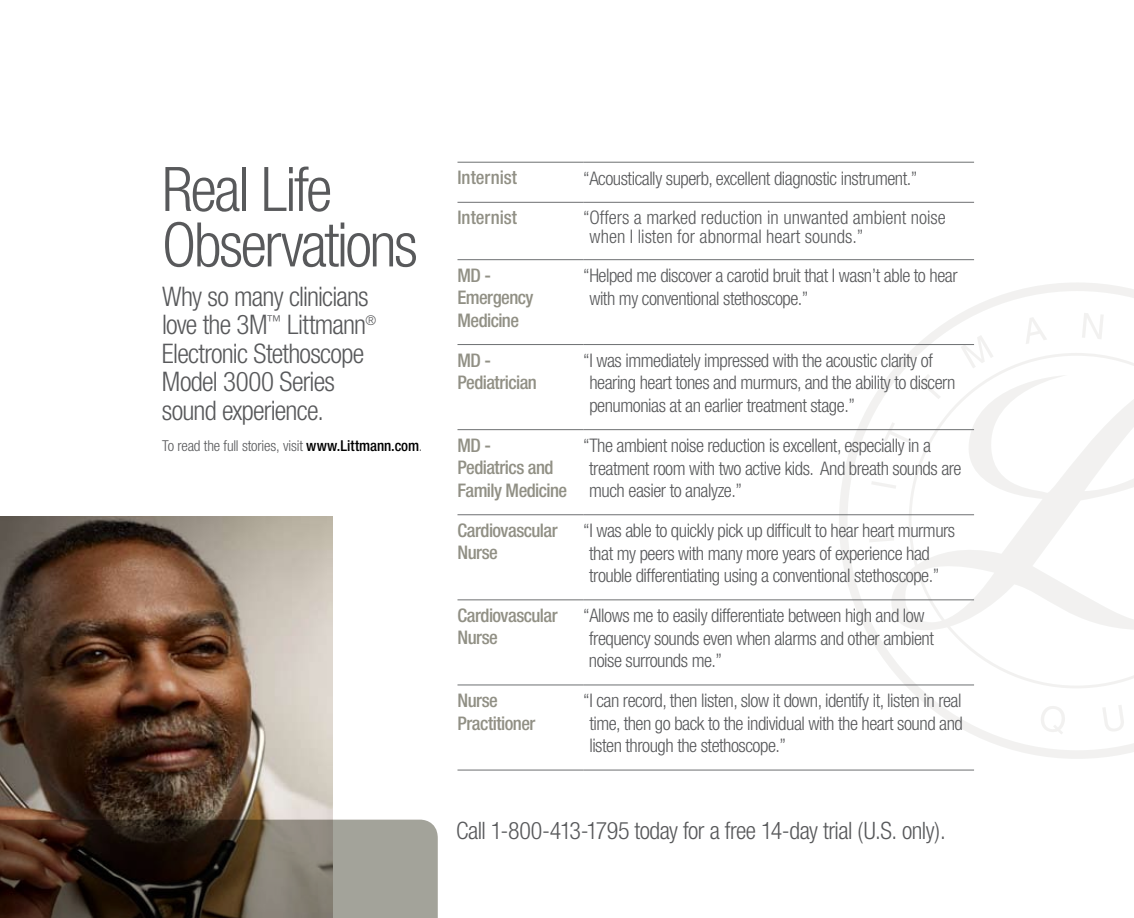
<style>
.page{position:relative;width:1134px;height:918px;background:#fff}
.page>*{position:absolute;margin:0;border:0;box-sizing:border-box;transform-origin:0 0}
.t1{font:300 condensed 61.5px/55.5px "Helvetica Neue";letter-spacing:-.04em;color:#58595b}
.t2{font:300 condensed 27px/28.5px "Helvetica Neue";letter-spacing:-.03em;color:#58595b}
.t3{font:300 condensed 24px "Helvetica Neue";letter-spacing:-.025em;color:#58595b}
.t4{font:300 condensed 18.75px/22.5px "Helvetica Neue";letter-spacing:-.025em;color:#58595b}
.t5{font:500 condensed 18.75px/22.5px "Helvetica Neue";letter-spacing:-.03em;color:#919085}
.t6{font:300 condensed 18.75px/19.5px "Helvetica Neue";color:#58595b}
.t7{font:500 condensed 18.75px "Helvetica Neue";color:#919085}
.t8{font:300 condensed 15px "Helvetica Neue";letter-spacing:-.01em;color:#58595b}
.s1{font-weight:500;color:#000}
</style>
<div class="page">
<svg style="left:839px;top:283px;width:295px;height:476px"></svg>
<img style="left:0;top:517px;width:332px;height:303px">
<svg style="left:0;top:820px;width:438px;height:98px;background:#594f45"></svg>
<hr style="left:458px;top:162px;width:125px;height:1px;background:#6d6f71">
<hr style="left:583px;top:162px;width:391px;height:1px;background:#6d6f71">
<hr style="left:458px;top:344px;width:125px;height:1px;background:#6d6f71">
<hr style="left:583px;top:344px;width:391px;height:1px;background:#6d6f71">
<hr style="left:458px;top:429px;width:125px;height:1px;background:#6d6f71">
<hr style="left:583px;top:429px;width:391px;height:1px;background:#6d6f71">
<hr style="left:458px;top:515px;width:125px;height:1px;background:#6d6f71">
<hr style="left:583px;top:515px;width:391px;height:1px;background:#6d6f71">
<hr style="left:458px;top:600px;width:125px;height:1px;background:#6d6f71">
<hr style="left:583px;top:600px;width:391px;height:1px;background:#6d6f71">
<hr style="left:458px;top:685px;width:125px;height:1px;background:#6d6f71">
<hr style="left:583px;top:685px;width:391px;height:1px;background:#6d6f71">
<hr style="left:458px;top:770px;width:125px;height:1px;background:#6d6f71">
<hr style="left:583px;top:770px;width:391px;height:1px;background:#6d6f71">
<hr style="left:583px;top:202px;width:391px;height:1px;background:#6d6f71">
<hr style="left:583px;top:259px;width:391px;height:1px;background:#6d6f71">
<hr style="left:458px;top:202px;width:125px;height:1px;background:#6d6f71">
<hr style="left:458px;top:259px;width:125px;height:1px;background:#6d6f71">
<h1 class="t1" style="left:162px;top:161px;width:257px">Real Life<br>Observations</h1>
<h2 class="t2" style="left:162px;top:282px;width:216px">Why so many clinicians love the 3M<sup>™</sup> Littmann<sup>®<br></sup>Electronic Stethoscope<br>Model 3000 Series sound experience.</h2>
<p class="t8" style="left:162px;top:437px;width:262px">To read the full stories, visit <span class="s1">www.Littmann.com</span>.</p>
<p class="t7" style="left:458px;top:166px;width:61px">Internist</p>
<p class="t4" style="left:583px;top:167px;width:336px">“Acoustically superb, excellent diagnostic instrument.”</p>
<p class="t7" style="left:458px;top:206px;width:61px">Internist</p>
<p class="t6" style="left:590px;top:207px;width:358px;text-indent:-6px">“Offers a marked reduction in unwanted ambient noise when I listen for abnormal heart sounds.”</p>
<p class="t5" style="left:458px;top:264px;width:78px">MD -<br>Emergency<br>Medicine</p>
<p class="t4" style="left:589px;top:264px;width:370px;text-indent:-6px">“Helped me discover a carotid bruit that I wasn’t able to hear with my conventional stethoscope.”</p>
<p class="t5" style="left:458px;top:349px;width:81px">MD -<br>Pediatrician</p>
<p class="t4" style="left:589px;top:349px;width:368px;text-indent:-6px">“I was immediately impressed with the acoustic clarity of hearing heart tones and murmurs, and the ability to discern penumonias at an earlier treatment stage.”</p>
<p class="t5" style="left:458px;top:434px;width:111px">MD -<br>Pediatrics and<br>Family Medicine</p>
<p class="t4" style="left:589px;top:434px;width:374px;text-indent:-6px">“The ambient noise reduction is excellent, especially in a treatment room with two active kids. And breath sounds are much easier to analyze.”</p>
<p class="t5" style="left:458px;top:519px;width:102px">Cardiovascular<br>Nurse</p>
<p class="t4" style="left:589px;top:519px;width:368px;text-indent:-6px">“I was able to quickly pick up difficult to hear heart murmurs that my peers with many more years of experience had trouble differentiating using a conventional stethoscope.”</p>
<p class="t5" style="left:458px;top:604px;width:102px">Cardiovascular<br>Nurse</p>
<p class="t4" style="left:589px;top:604px;width:347px;text-indent:-6px">“Allows me to easily differentiate between high and low frequency sounds even when alarms and other ambient noise surrounds me.”</p>
<p class="t5" style="left:458px;top:689px;width:79px">Nurse<br>Practitioner</p>
<p class="t4" style="left:589px;top:689px;width:375px;text-align:justify;text-indent:-6px">“I can record, then listen, slow it down, identify it, listen in real time, then go back to the individual with the heart sound and listen through the stethoscope.”</p>
<p class="t3" style="left:456px;top:817px;width:492px">Call 1-800-413-1795 today for a free 14-day trial (U.S. only).</p>
</div>
